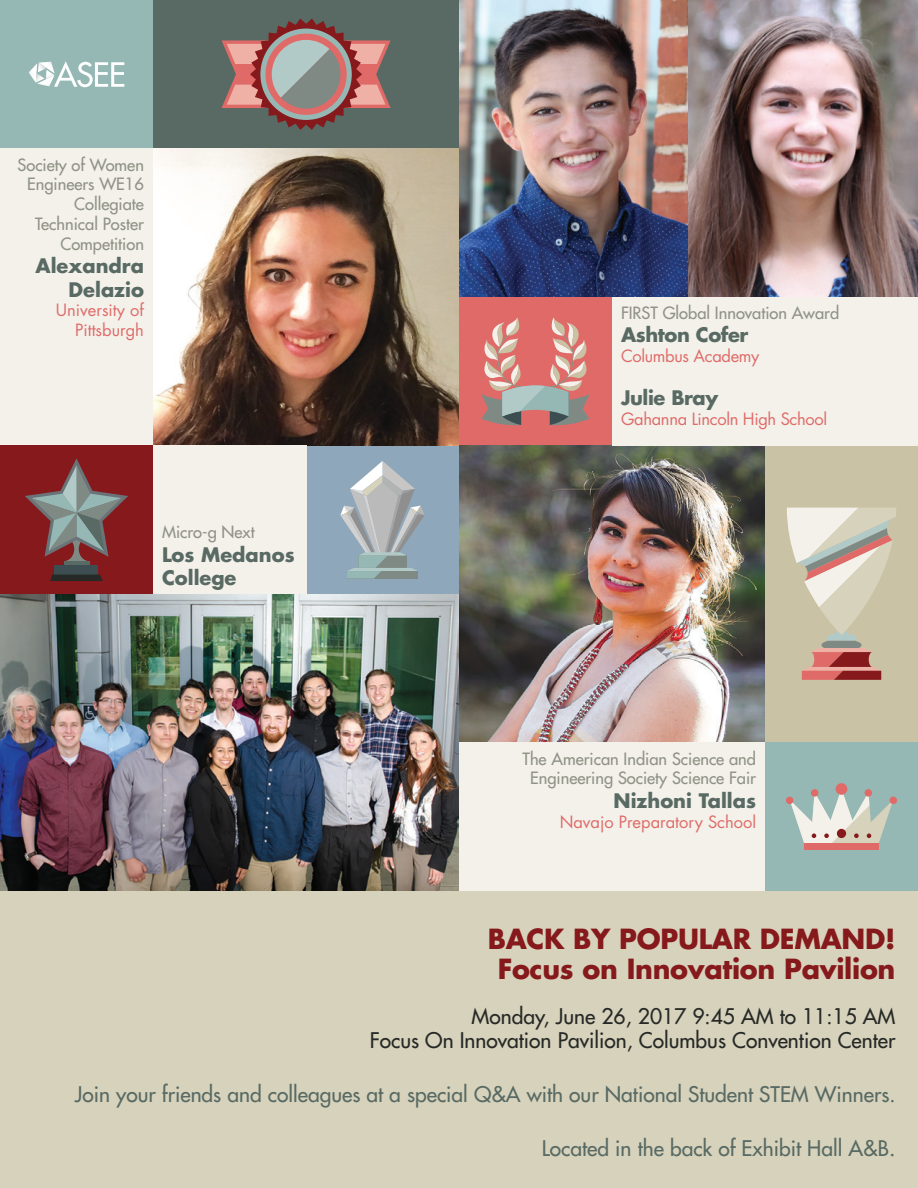
<style>
.page{position:relative;width:918px;height:1188px;background:#fff}
.page>*{position:absolute;margin:0;border:0;box-sizing:border-box;transform-origin:0 0}
.t1{font:700 27px "Futura";letter-spacing:-.01em;color:#86191b}
.t2{font:21px "Futura";color:#586a63}
.t3{font:21px "Futura";color:#262926}
.t4{font:700 19.5px/23.4px "Futura";color:#586a63}
.t5{font:700 19.5px "Futura";letter-spacing:-.02em;color:#586a63}
.t6{font:16.5px/19.8px "Futura";color:#8f9285;text-align:right}
.t7{font:16.5px "Futura";color:#df6a68}
.t8{font:16.5px "Futura";letter-spacing:-.02em;color:#df6a68}
.s1{font-size:22.5px}
</style>
<div class="page">
<div style="left:153px;top:0;width:306px;height:148px;background:#586a63"></div>
<svg style="left:222px;top:19px;width:169px;height:111px"></svg>
<div style="left:0;top:0;width:153px;height:148px;background:#95b8b4"></div>
<div style="left:459px;top:297px;width:153px;height:149px;background:#df6a68"></div>
<svg style="left:481px;top:317px;width:109px;height:109px"></svg>
<div style="left:765px;top:446px;width:153px;height:296px;background:#cac2a4"></div>
<div style="left:0;top:446px;width:153px;height:148px;background:#86191b"></div>
<hr style="left:64px;top:561px;width:25px;height:4px;background:#586a63">
<div style="left:55px;top:565px;width:43px;height:10px;background:#3d4e52"></div>
<svg style="left:50px;top:575px;width:53px;height:6px"></svg>
<svg style="left:25px;top:458px;width:103px;height:103px"></svg>
<div style="left:765px;top:742px;width:153px;height:149px;background:#95b8b4"></div>
<div style="left:804px;top:844px;width:75px;height:6px;background:#df6a68"></div>
<svg style="left:790px;top:789px;width:103px;height:55px"></svg>
<div style="left:836px;top:783px;width:11px;height:12px;background:#df6a68;border-radius:50%"></div>
<div style="left:811px;top:789px;width:7px;height:8px;background:#df6a68;border-radius:50%"></div>
<div style="left:786px;top:797px;width:7px;height:7px;background:#df6a68;border-radius:50%"></div>
<div style="left:865px;top:789px;width:7px;height:8px;background:#df6a68;border-radius:50%"></div>
<div style="left:890px;top:797px;width:7px;height:7px;background:#df6a68;border-radius:50%"></div>
<div style="left:306px;top:446px;width:153px;height:148px;background:#8fa7bb"></div>
<svg style="left:340px;top:461px;width:85px;height:118px"></svg>
<svg style="left:787px;top:508px;width:109px;height:172px"></svg>
<svg style="left:29px;top:61px;width:95px;height:26px"></svg>
<img style="left:153px;top:148px;width:306px;height:298px">
<img style="left:459px;top:446px;width:306px;height:296px">
<img style="left:0;top:594px;width:459px;height:297px">
<img style="left:459px;top:0;width:459px;height:297px">
<div style="left:612px;top:297px;width:306px;height:149px;background:#f3f1ea"></div>
<div style="left:0;top:891px;width:918px;height:297px;background:#d7d2bc"></div>
<div style="left:459px;top:742px;width:306px;height:149px;background:#f3f1ea"></div>
<div style="left:153px;top:446px;width:153px;height:148px;background:#f3f1ea"></div>
<div style="left:0;top:148px;width:153px;height:298px;background:#f3f1ea"></div>
<p class="t6" style="left:18px;top:154px;width:128px">Society of Women<br>Engineers WE16<br>Collegiate</p>
<p class="t6" style="left:35px;top:214px;width:110px">Technical Poster<br>Competition</p>
<p class="t4" style="left:35px;top:254px;width:110px;text-align:right">Alexandra<br>Delazio</p>
<p class="t7" style="left:56px;top:299px;width:90px">University of</p>
<p class="t7" style="left:75px;top:319px;width:70px">Pittsburgh</p>
<p class="t6" style="left:162px;top:522px;width:94px">Micro-g Next</p>
<p class="t4" style="left:162px;top:542px;width:134px">Los Medanos<br>College</p>
<p class="t6" style="left:621px;top:303px;width:220px">FIRST Global Innovation Award</p>
<p class="t5" style="left:621px;top:322px;width:129px">Ashton Cofer</p>
<p class="t8" style="left:621px;top:345px;width:140px">Columbus Academy</p>
<p class="t5" style="left:621px;top:385px;width:99px">Julie Bray</p>
<p class="t8" style="left:621px;top:408px;width:208px">Gahanna Lincoln High School</p>
<p class="t6" style="left:523px;top:748px;width:235px">The American Indian Science and</p>
<p class="t6" style="left:530px;top:768px;width:227px">Engineering Society Science Fair</p>
<p class="t4" style="left:614px;top:788px;width:144px">Nizhoni Tallas</p>
<p class="t7" style="left:560px;top:810px;width:198px">Navajo Preparatory School</p>
<p class="t1" style="left:488px;top:920px;width:409px">BACK BY POPULAR DEMAND!</p>
<p class="t1" style="left:498px;top:950px;width:399px">Focus on Innovation Pavilion</p>
<p class="t3" style="left:472px;top:1002px;width:425px">Monday, June 26, 2017 9:45 AM to 11:15 AM</p>
<p class="t3" style="left:370px;top:1026px;width:527px">Focus On Innovation Pavilion, Columbus Convention Center</p>
<p class="t2" style="left:75px;top:1080px;width:822px">Join your friends and colleagues at a special Q&amp;A with our National Student STEM Winners.</p>
<p class="t2" style="left:542px;top:1134px;width:355px">Located in the back of Exhibit Hall A&amp;B<span class="s1">.</span></p>
</div>
